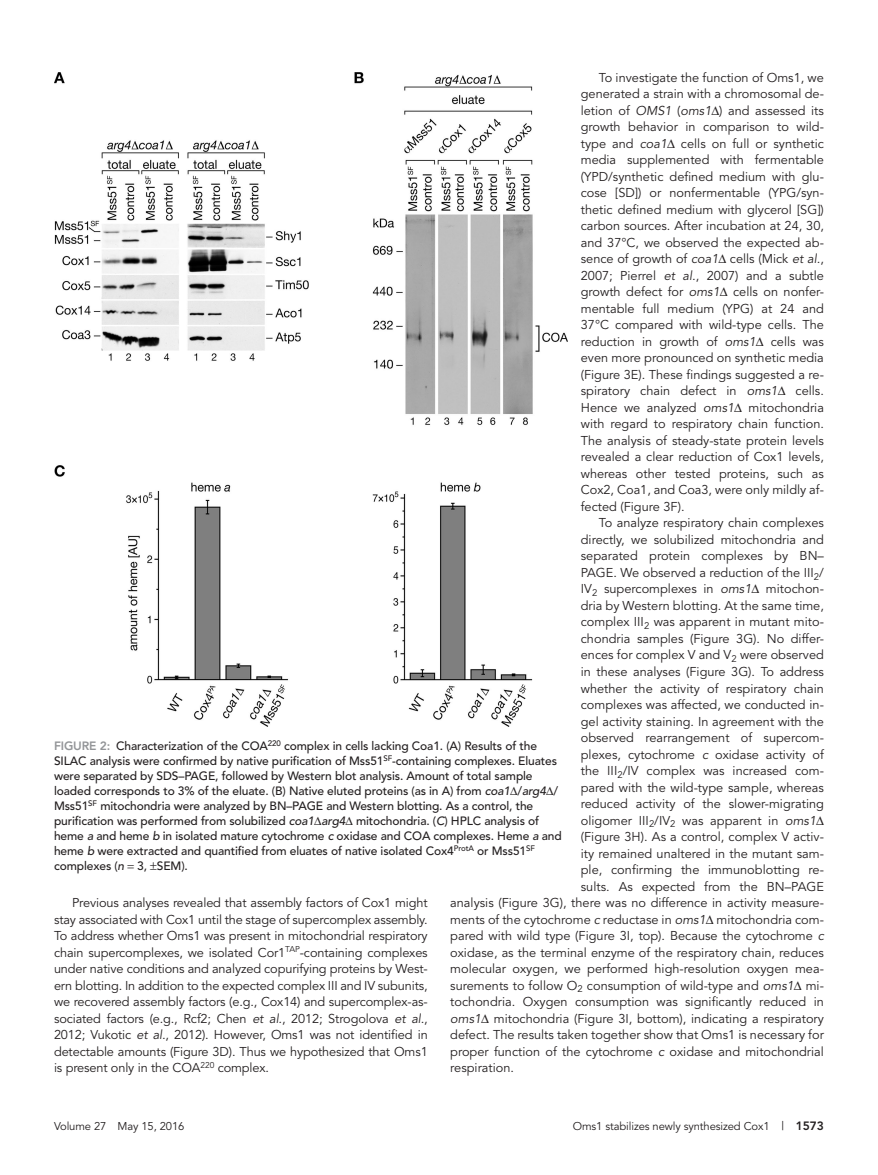
<style>
.page{position:relative;width:878px;height:1175px;background:#fff}
.page>*{position:absolute;margin:0;border:0;box-sizing:border-box;transform-origin:0 0}
.Para{font:12.75px/16.5px "Avenir";color:#231f20;text-align:justify}
.FigCaption{font:500 12px/15px "Avenir";letter-spacing:-.01em;color:#231f20}
.t1{font:11.25px "Avenir";letter-spacing:-.01em;color:#231f20}
.s1{font-style:italic}
.s2{font-weight:800;color:#939598}
.s3{font-size:12px}
.s4{font-weight:800;font-size:12px}
</style>
<div class="page">
<img style="left:54px;top:72px;width:513px;height:654px">
<p class="Para" style="left:580px;top:69px;width:245px;text-indent:18px">To investigate the function of Oms1, we generated a strain with a chromosomal de&shy;letion of <span class="s1">OMS1</span> (<span class="s1">oms1</span> ) and assessed its growth behavior in comparison to wild&shy;type and <span class="s1">coa1</span> cells on full or synthetic media supplemented with fermentable (YPD/synthetic defined medium with glu&shy;cose [SD]) or nonfermentable (YPG/syn&shy;thetic defined medium with glycerol [SG]) carbon sources. After incubation at 24, 30, and 37°C, we observed the expected ab&shy;sence of growth of <span class="s1">coa1</span> cells (Mick <span class="s1">et al.</span>, 2007; Pierrel <span class="s1">et al.</span>, 2007) and a subtle growth defect for <span class="s1">oms1</span> cells on nonfer&shy;mentable full medium (YPG) at 24 and 37°C compared with wild-type cells. The reduction in growth of <span class="s1">oms1</span> cells was even more pronounced on synthetic media (Figure 3E). These findings suggested a re&shy;spiratory chain defect in <span class="s1">oms1</span></p>
<p class="Para" style="left:580px;top:383px;width:245px;text-indent:215px">cells.<br>Hence we analyzed <span class="s1">oms1</span> mitochondria with regard to respiratory chain function.<br>The analysis of steady-state protein levels revealed a clear reduction of Cox1 levels, whereas other tested proteins, such as Cox2, Coa1, and Coa3, were only mildly af&shy;fected (Figure 3F).</p>
<p class="Para" style="left:598px;top:515px;width:227px">To analyze respiratory chain complexes</p>
<p class="Para" style="left:580px;top:531px;width:245px">directly, we solubilized mitochondria and</p>
<p class="Para" style="left:580px;top:548px;width:245px">separated protein complexes by BN–</p>
<p class="Para" style="left:580px;top:564px;width:245px">PAGE. We observed a reduction of the III<sub>2</sub>/</p>
<p class="Para" style="left:581px;top:581px;width:245px">IV<sub>2</sub> supercomplexes in <span class="s1">oms1</span> mitochon-</p>
<p class="Para" style="left:581px;top:597px;width:244px">dria by Western blotting. At the same time,</p>
<p class="Para" style="left:581px;top:614px;width:245px">complex III<sub>2</sub> was apparent in mutant mito-</p>
<p class="Para" style="left:581px;top:630px;width:245px">chondria samples (Figure 3G). No differ-</p>
<p class="Para" style="left:581px;top:647px;width:244px">ences for complex V and V<sub>2</sub> were observed</p>
<p class="Para" style="left:581px;top:663px;width:244px">in these analyses (Figure 3G). To address</p>
<p class="Para" style="left:581px;top:680px;width:244px">whether the activity of respiratory chain</p>
<p class="Para" style="left:581px;top:696px;width:244px">complexes was affected, we conducted in-</p>
<p class="Para" style="left:581px;top:713px;width:245px">gel activity staining. In agreement with the</p>
<p class="Para" style="left:581px;top:729px;width:245px">observed rearrangement of supercom-</p>
<p class="Para" style="left:581px;top:746px;width:244px">plexes, cytochrome <span class="s1">c</span> oxidase activity of</p>
<p class="Para" style="left:581px;top:762px;width:245px">the III<sub>2</sub>/IV complex was increased com-</p>
<p class="Para" style="left:581px;top:779px;width:244px">pared with the wild-type sample, whereas</p>
<p class="Para" style="left:581px;top:795px;width:245px">reduced activity of the slower-migrating</p>
<p class="Para" style="left:581px;top:812px;width:237px">oligomer III<sub>2</sub>/IV<sub>2</sub> was apparent in <span class="s1">oms1</span></p>
<p class="Para" style="left:581px;top:828px;width:245px">(Figure 3H). As a control, complex V activ-</p>
<p class="Para" style="left:581px;top:845px;width:245px">ity remained unaltered in the mutant sam-</p>
<p class="Para" style="left:581px;top:861px;width:245px">ple, confirming the immunoblotting re-</p>
<p class="Para" style="left:581px;top:878px;width:245px">sults. As expected from the BN–PAGE</p>
<p class="Para" style="left:450px;top:894px;width:375px">analysis (Figure 3G), there was no difference in activity measure-</p>
<p class="Para" style="left:450px;top:911px;width:375px">ments of the cytochrome <span class="s1">c</span> reductase in <span class="s1">oms1</span> mitochondria com-</p>
<p class="Para" style="left:450px;top:927px;width:375px">pared with wild type (Figure 3I, top). Because the cytochrome <span class="s1">c</span></p>
<p class="Para" style="left:450px;top:944px;width:375px">oxidase, as the terminal enzyme of the respiratory chain, reduces</p>
<p class="Para" style="left:450px;top:960px;width:375px">molecular oxygen, we performed high-resolution oxygen mea-</p>
<p class="Para" style="left:450px;top:977px;width:375px">surements to follow O<sub>2</sub> consumption of wild-type and <span class="s1">oms1</span> mi-</p>
<p class="Para" style="left:450px;top:993px;width:375px">tochondria. Oxygen consumption was significantly reduced in</p>
<p class="Para" style="left:450px;top:1010px;width:375px"><span class="s1">oms1</span> mitochondria (Figure 3I, bottom), indicating a respiratory</p>
<p class="Para" style="left:450px;top:1026px;width:375px">defect. The results taken together show that Oms1 is necessary for</p>
<p class="Para" style="left:450px;top:1043px;width:375px">proper function of the cytochrome <span class="s1">c</span> oxidase and mitochondrial</p>
<p class="Para" style="left:450px;top:1059px;width:65px">respiration.</p>
<p class="FigCaption" style="left:54px;top:739px;width:509px"><span class="s2">FIGURE 2:</span> Characterization of the COA<sup>220</sup> complex in cells lacking Coa1. (A) Results of the SILAC analysis were confirmed by native purification of Mss51<sup>SF</sup>-containing complexes. Eluates were separated by SDS–PAGE, followed by Western blot analysis. Amount of total sample loaded corresponds to 3% of the eluate. (B) Native eluted proteins (as in A) from <span class="s1">coa1</span> /<span class="s1">arg4</span> / Mss51<sup>SF</sup> mitochondria were analyzed by BN–PAGE and Western blotting. As a control, the purification was performed from solubilized <span class="s1">coa1 arg4</span> mitochondria. (<span class="s1">C</span>) HPLC analysis of heme <span class="s1">a</span> and heme <span class="s1">b</span> in isolated mature cytochrome <span class="s1">c</span> oxidase and COA complexes. Heme <span class="s1">a</span> and heme <span class="s1">b</span> were extracted and quantified from eluates of native isolated Cox4<sup>ProtA</sup> or Mss51<sup>SF </sup>complexes (<span class="s1">n</span> 3, SEM).</p>
<p class="Para" style="left:54px;top:894px;width:375px;text-indent:18px">Previous analyses revealed that assembly factors of Cox1 might stay associated with Cox1 until the stage of supercomplex assembly.<br>To address whether Oms1 was present in mitochondrial respiratory chain supercomplexes, we isolated Cor1<sup>TAP</sup>-containing complexes under native conditions and analyzed copurifying proteins by West&shy;ern blotting. In addition to the expected complex III and IV subunits, we recovered assembly factors (e.g., Cox14) and supercomplex-as&shy;sociated factors (e.g., Rcf2; Chen <span class="s1">et al.</span>, 2012; Strogolova <span class="s1">et al.</span>, 2012; Vukotic <span class="s1">et al.</span>, 2012). However, Oms1 was not identified in detectable amounts (Figure 3D). Thus we hypothesized that Oms1 is present only in the COA<sup>220</sup> complex.</p>
<p class="t1" style="left:54px;top:1119px;width:132px">Volume 27 May 15, 2016</p>
<p class="t1" style="left:573px;top:1119px;width:252px">Oms1 stabilizes newly synthesized Cox1 <span class="s3">|</span> <span class="s4">1573</span></p>
</div>
